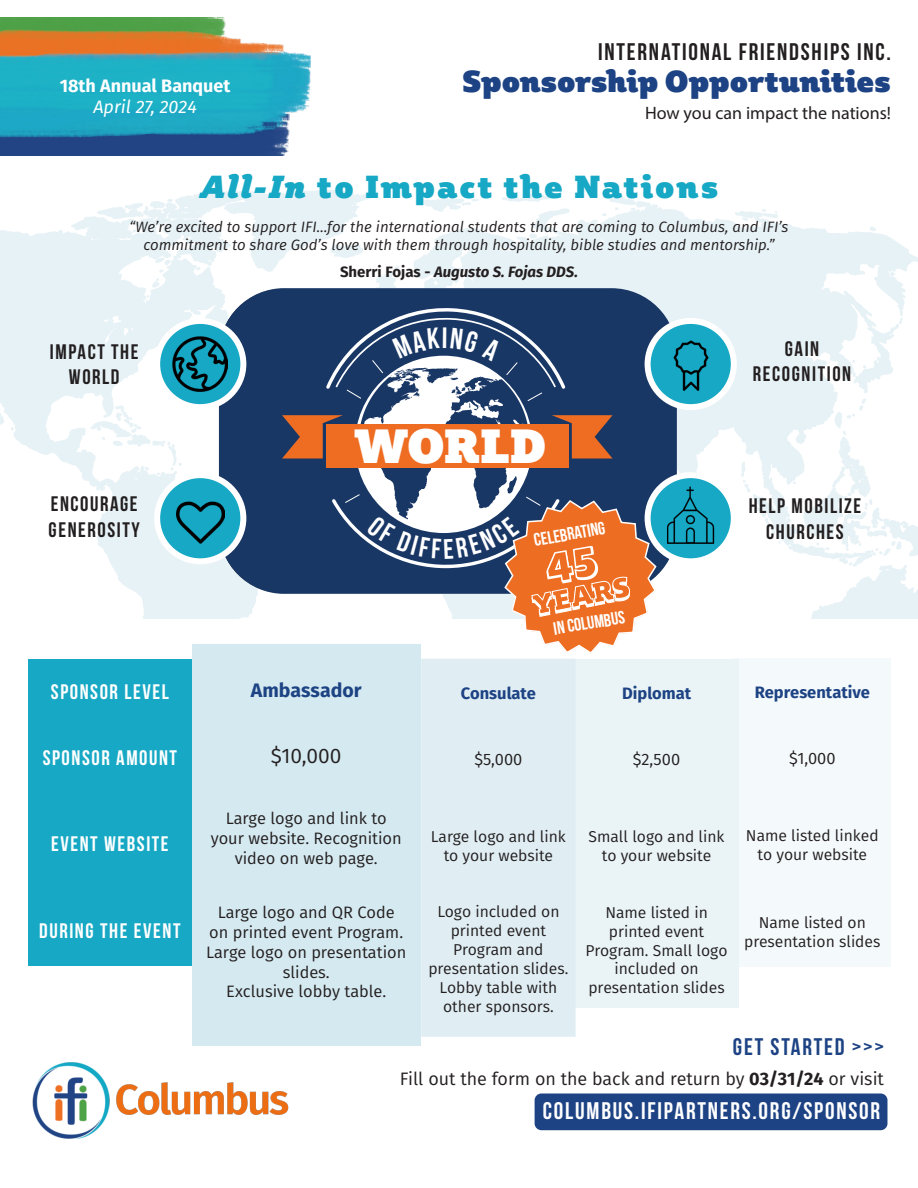
<style>
.page{position:relative;width:918px;height:1188px;background:#fff}
.page>*{position:absolute;margin:0;border:0;box-sizing:border-box;transform-origin:0 0}
.t1{font:47.4px "Plume Ad";letter-spacing:-.01em;color:#fff}
.t2{font:31.5px "Plume Ad";letter-spacing:.075em;color:#16a8c4}
.t3{font:30px "Plume Ad";color:#1d4384}
.t4{font:24px "Bebas Neue";letter-spacing:.075em;color:#fff}
.t5{font:24px "Bebas Neue";letter-spacing:.075em;color:#231f20}
.t6{font:24px "Bebas Neue";letter-spacing:.075em;color:#1d4384}
.t7{font:21px/25.2px "Bebas Neue";letter-spacing:.075em;color:#231f20;text-align:center}
.t8{font:21px "Bebas Neue";letter-spacing:.075em;color:#fff}
.t9{font:21px "Fira Sans";color:#231f20}
.t10{font:700 19.5px "Fira Sans";color:#1d4384}
.t11{font:18px "Fira Sans";color:#231f20}
.t12{font:18px "Myriad Pro";color:#231f20}
.t13{font:700 18px "Bebas Neue";color:#fff}
.t14{font:700 18px "Fira Sans";color:#fff}
.t15{font:italic 18px "Fira Sans";color:#fff}
.t16{font:16.5px/19.8px "Fira Sans";color:#231f20;text-align:center}
.t17{font:700 16.5px "Fira Sans";color:#1d4384}
.t18{font:15.75px/18.9px "Fira Sans";color:#231f20;text-align:center}
.t19{font:italic 15px/18px "Fira Sans";color:#231f20;text-align:center}
.t20{font:italic 700 15px "Fira Sans";color:#231f20}
.s1{font-style:italic}
.s2{font-style:normal}
.s3{font-weight:700}
</style>
<div class="page">
<img style="left:0;top:190px;width:918px;height:428px">
<img style="left:0;top:17px;width:310px;height:139px">
<div style="left:535px;top:1094px;width:352px;height:36px;background:#1d4384;border-radius:7px"></div>
<img style="left:32px;top:1062px;width:257px;height:77px">
<div style="left:734px;top:658px;width:157px;height:308px;background:#f4f9fb"></div>
<div style="left:28px;top:659px;width:165px;height:306px;background:#16a8c4"></div>
<div style="left:192px;top:645px;width:229px;height:401px;background:#d5e9f0"></div>
<div style="left:575px;top:659px;width:164px;height:349px;background:#eaf4f7"></div>
<div style="left:421px;top:659px;width:155px;height:378px;background:#e0eef4"></div>
<svg style="left:219px;top:288px;width:458px;height:306px;background:#375279"></svg>
<svg style="left:157px;top:475px;width:86px;height:86px;background:#35b3cb"></svg>
<div style="left:154px;top:472px;width:92px;height:92px;border:6px solid #fff;border-radius:50%"></div>
<img style="left:176px;top:499px;width:48px;height:48px">
<svg style="left:648px;top:475px;width:86px;height:86px"></svg>
<div style="left:645px;top:472px;width:92px;height:92px;border:6px solid #fff;border-radius:50%"></div>
<img style="left:661px;top:479px;width:59px;height:73px">
<svg style="left:648px;top:321px;width:86px;height:86px;background:#3db6cd"></svg>
<div style="left:645px;top:318px;width:92px;height:92px;border:6px solid #fff;border-radius:50%"></div>
<img style="left:663px;top:338px;width:55px;height:55px">
<svg style="left:157px;top:321px;width:86px;height:86px;background:#3eb5cc"></svg>
<div style="left:154px;top:318px;width:92px;height:92px;border:6px solid #fff;border-radius:50%"></div>
<img style="left:173px;top:337px;width:55px;height:54px">
<svg style="left:282px;top:307px;width:376px;height:347px"></svg>
<p class="t14" style="left:60px;top:70px;width:172px">18th Annual Banquet</p>
<p class="t15" style="left:93px;top:93px;width:105px">April 27, 2024</p>
<p class="t5" style="left:598px;top:39px;width:294px">INTERNATIONAL FRIENDSHIPS INC.</p>
<p class="t3" style="left:462px;top:61px;width:430px">Sponsorship Opportunities</p>
<p class="t12" style="left:645px;top:101px;width:247px">How you can impact the nations!</p>
<p class="t2" style="left:200px;top:167px;width:520px"><span class="s1">All-In</span> to Impact the Nations</p>
<p class="t19" style="left:130px;top:218px;width:660px">“We’re excited to support IFI…for the international students that are coming to Columbus, and IFI’s commitment to share God’s love with them through hospitality, bible studies and mentorship.”</p>
<p class="t20" style="left:340px;top:259px;width:239px"><span class="s2">Sherri Fojas -</span> Augusto S. Fojas DDS.</p>
<p class="t7" style="left:50px;top:339px;width:90px">IMPACT THE</p>
<p class="t7" style="left:69px;top:364px;width:52px">WORLD</p>
<p class="t7" style="left:51px;top:491px;width:88px">ENCOURAGE</p>
<p class="t7" style="left:49px;top:516px;width:93px">GENEROSITY</p>
<p class="t8" style="left:51px;top:680px;width:119px">SPONSOR LEVEL</p>
<p class="t8" style="left:43px;top:746px;width:136px">SPONSOR AMOUNT</p>
<p class="t8" style="left:51px;top:833px;width:119px">EVENT WEBSITE</p>
<p class="t8" style="left:39px;top:919px;width:143px">DURING THE EVENT</p>
<p class="t1" style="left:354px;top:415px;width:194px">WORLD</p>
<p class="t13" style="left:533px;top:530px;width:74px;rotate:-10deg">celebrating</p>
<p class="t7" style="left:785px;top:336px;width:36px">GAIN</p>
<p class="t7" style="left:753px;top:361px;width:100px">RECOGNITION</p>
<p class="t7" style="left:749px;top:493px;width:114px">HELP MOBILIZE<br>CHURCHES</p>
<p class="t10" style="left:251px;top:674px;width:112px">Ambassador</p>
<p class="t9" style="left:271px;top:740px;width:72px">$10,000</p>
<p class="t16" style="left:226px;top:808px;width:163px">Large logo and link to</p>
<p class="t16" style="left:211px;top:828px;width:193px">your website. Recognition video on web page.</p>
<p class="t16" style="left:206px;top:902px;width:202px">Large logo and QR Code on printed event Program.<br>Large logo on presentation slides.</p>
<p class="t16" style="left:226px;top:981px;width:161px">Exclusive lobby table.</p>
<p class="t13" style="left:552px;top:619px;width:74px;rotate:-9deg">In Columbus</p>
<p class="t17" style="left:461px;top:679px;width:77px">Consulate</p>
<p class="t16" style="left:474px;top:749px;width:50px">$5,000</p>
<p class="t17" style="left:622px;top:679px;width:70px">Diplomat</p>
<p class="t16" style="left:633px;top:749px;width:49px">$2,500</p>
<p class="t17" style="left:755px;top:678px;width:117px">Representative</p>
<p class="t16" style="left:789px;top:748px;width:48px">$1,000</p>
<p class="t18" style="left:431px;top:826px;width:136px">Large logo and link to your website</p>
<p class="t18" style="left:437px;top:902px;width:124px">Logo included on printed event</p>
<p class="t18" style="left:453px;top:940px;width:92px">Program and</p>
<p class="t18" style="left:428px;top:959px;width:141px">presentation slides.</p>
<p class="t18" style="left:440px;top:978px;width:119px;text-align:left">Lobby table with other sponsors.</p>
<p class="t18" style="left:589px;top:827px;width:138px">Small logo and link to your website</p>
<p class="t18" style="left:605px;top:902px;width:104px">Name listed in</p>
<p class="t18" style="left:609px;top:921px;width:97px">printed event</p>
<p class="t18" style="left:586px;top:940px;width:143px">Program. Small logo included on</p>
<p class="t18" style="left:588px;top:978px;width:138px">presentation slides</p>
<p class="t18" style="left:746px;top:826px;width:134px">Name listed linked to your website</p>
<p class="t18" style="left:759px;top:912px;width:109px">Name listed on</p>
<p class="t18" style="left:744px;top:931px;width:138px">presentation slides</p>
<p class="t6" style="left:733px;top:1033px;width:153px">GET STARTED &gt;&gt;&gt;</p>
<p class="t11" style="left:400px;top:1065px;width:486px">Fill out the form on the back and return by <span class="s3">03/31/24</span> or visit</p>
<p class="t4" style="left:543px;top:1098px;width:339px">COLUMBUS.IFIPARTNERS.ORG/SPONSOR</p>
</div>
